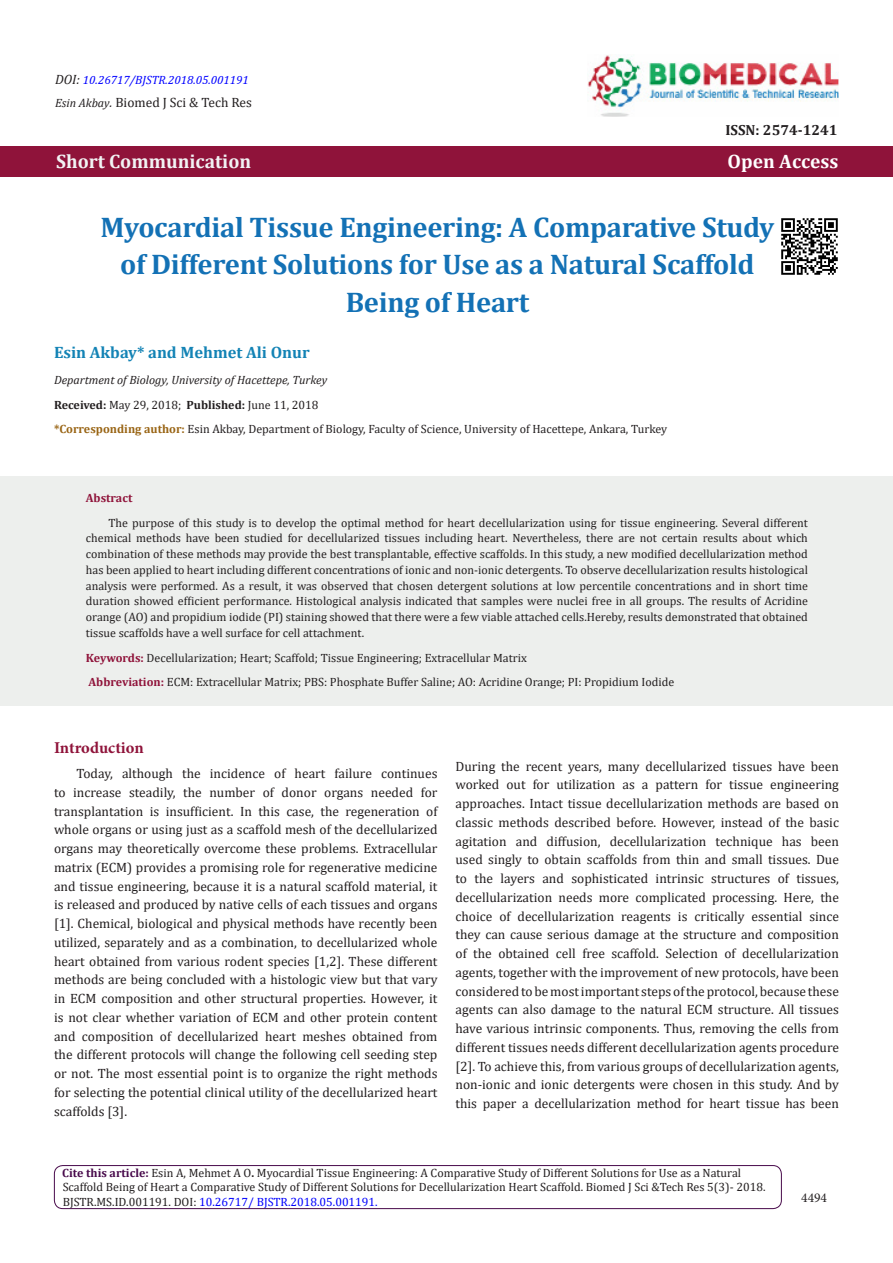
<style>
.page{position:relative;width:893px;height:1263px;background:#fff}
.page>*{position:absolute;margin:0;border:0;box-sizing:border-box;transform-origin:0 0}
.t1{font:700 28.5px/37.5px "Cambria";letter-spacing:-.01em;color:#1371b5;text-align:center}
.t2{font:700 19.5px "Cambria";color:#f2f3f4}
.t3{font:700 19.5px "Cambria";color:#fff}
.t4{font:700 16.5px "Cambria";color:#1383b5}
.t5{font:700 16.5px "Minion Pro";letter-spacing:-.005em;color:#8f133a}
.t6{font:700 14.7px "Cambria";color:#231f20}
.t7{font:13.5px/18.8px "Cambria";color:#231f20;text-align:justify}
.t8{font:13.5px "Minion Pro";color:#231f20}
.t9{font:12px/15.8px "Cambria";color:#231f20;text-align:justify}
.t10{font:12px "Cambria";color:#00f}
.t11{font:italic 12px "Cambria";color:#231f20}
.t12{font:italic 12px "Cambria";color:#00f}
.t13{font:700 12px "Cambria";color:#8f133a}
.s1{font-size:13.5px;color:#231f20}
.s2{font-style:italic;font-size:12px}
.s3{font-style:italic}
.s4{font-weight:700}
.s5{font-weight:700;color:#996515}
.s6{font-weight:700;color:#8f133a}
.s7{font-weight:700;color:#480a4b}
.s8{color:#231f20}
</style>
<div class="page">
<div style="left:54px;top:1165px;width:728px;height:44px;border:1px solid #480a4b;border-radius:8px"></div>
<div style="left:0;top:146px;width:893px;height:31px;background:#8f133a"></div>
<div style="left:1px;top:477px;width:892px;height:229px;background:#edefed"></div>
<img style="left:587px;top:55px;width:252px;height:62px">
<img style="left:781px;top:218px;width:57px;height:57px">
<p class="t12" style="left:55px;top:72px;width:195px"><span class="s1">DOI:</span> 10.26717/BJSTR.2018.05.001191</p>
<p class="t7" style="left:55px;top:93px;width:198px"><span class="s2">Esin Akbay</span><span class="s3">.</span> Biomed J Sci &amp; Tech Res</p>
<p class="t6" style="left:725px;top:119px;width:114px">ISSN: 2574-1241</p>
<p class="t2" style="left:56px;top:147px;width:197px">Short Communication</p>
<p class="t3" style="left:727px;top:147px;width:112px">Open Access</p>
<p class="t1" style="left:100px;top:207px;width:675px">Myocardial Tissue Engineering: A Comparative Study of Different Solutions for Use as a Natural Scaffold<br>Being of Heart</p>
<p class="t4" style="left:54px;top:341px;width:257px">Esin Akbay* and Mehmet Ali Onur</p>
<p class="t11" style="left:54px;top:371px;width:275px">Department of Biology, University of Hacettepe, Turkey</p>
<p class="t9" style="left:54px;top:396px;width:266px"><span class="s4">Received:</span> May 29, 2018; <span class="s4">Published:</span> June 11, 2018</p>
<p class="t9" style="left:54px;top:421px;width:615px"><span class="s5">*Corresponding author:</span> Esin Akbay, Department of Biology, Faculty of Science, University of Hacettepe, Ankara, Turkey</p>
<p class="t13" style="left:86px;top:489px;width:48px">Abstract</p>
<p class="t9" style="left:86px;top:514px;width:723px;text-indent:23px">The purpose of this study is to develop the optimal method for heart decellularization using for tissue engineering. Several different chemical methods have been studied for decellularized tissues including heart. Nevertheless, there are not certain results about which combination of these methods may provide the best transplantable, effective scaffolds. In this study, a new modified decellularization method has been applied to heart including different concentrations of ionic and non-ionic detergents. To observe decellularization results histological analysis were performed. As a result, it was observed that chosen detergent solutions at low percentile concentrations and in short time duration showed efficient performance. Histological analysis indicated that samples were nuclei free in all groups. The results of Acridine orange (AO) and propidium iodide (PI) staining showed that there were a few viable attached cells.Hereby, results demonstrated that obtained tissue scaffolds have a well surface for cell attachment.</p>
<p class="t9" style="left:86px;top:649px;width:442px"><span class="s6">Keywords:</span> Decellularization; Heart; Scaffold; Tissue Engineering; Extracellular Matrix</p>
<p class="t9" style="left:89px;top:674px;width:587px"><span class="s6">Abbreviation:</span> ECM: Extracellular Matrix; PBS: Phosphate Buffer Saline; AO: Acridine Orange; PI: Propidium Iodide</p>
<p class="t5" style="left:54px;top:736px;width:91px">Introduction</p>
<p class="t7" style="left:54px;top:764px;width:385px;text-indent:22px">Today, although the incidence of heart failure continues to increase steadily, the number of donor organs needed for transplantation is insufficient. In this case, the regeneration of whole organs or using just as a scaffold mesh of the decellularized organs may theoretically overcome these problems. Extracellular matrix (ECM) provides a promising role for regenerative medicine and tissue engineering, because it is a natural scaffold material, it is released and produced by native cells of each tissues and organs [1]. Chemical, biological and physical methods have recently been utilized, separately and as a combination, to decellularized whole heart obtained from various rodent species [1,2]. These different methods are being concluded with a histologic view but that vary in ECM composition and other structural properties. However, it is not clear whether variation of ECM and other protein content and composition of decellularized heart meshes obtained from the different protocols will change the following cell seeding step or not. The most essential point is to organize the right methods for selecting the potential clinical utility of the decellularized heart scaffolds [3].</p>
<p class="t7" style="left:455px;top:757px;width:385px">During the recent years, many decellularized tissues have been worked out for utilization as a pattern for tissue engineering approaches. Intact tissue decellularization methods are based on classic methods described before. However, instead of the basic agitation and diffusion, decellularization technique has been used singly to obtain scaffolds from thin and small tissues. Due to the layers and sophisticated intrinsic structures of tissues, decellularization needs more complicated processing. Here, the choice of decellularization reagents is critically essential since they can cause serious damage at the structure and composition of the obtained cell free scaffold. Selection of decellularization agents, together with the improvement of new protocols, have been considered to be most important steps of the protocol, because these agents can also damage to the natural ECM structure. All tissues have various intrinsic components. Thus, removing the cells from different tissues needs different decellularization agents procedure [2]. To achieve this, from various groups of decellularization agents, non-ionic and ionic detergents were chosen in this study. And by this paper a decellularization method for heart tissue has been</p>
<p class="t9" style="left:62px;top:1165px;width:680px"><span class="s7">Cite this article:</span> Esin A, Mehmet A O<span class="s4">.</span> Myocardial Tissue Engineering: A Comparative Study of Different Solutions for Use as a Natural</p>
<p class="t9" style="left:63px;top:1179px;width:704px">Scaffold Being of Heart a Comparative Study of Different Solutions for Decellularization Heart Scaffold. Biomed J Sci &amp;Tech Res 5(3)- 2018.</p>
<p class="t10" style="left:63px;top:1194px;width:316px"><span class="s8">BJSTR.MS.ID.001191. DOI:</span> 10.26717/ BJSTR.2018.05.001191.</p>
<p class="t8" style="left:801px;top:1189px;width:27px">4494</p>
</div>
